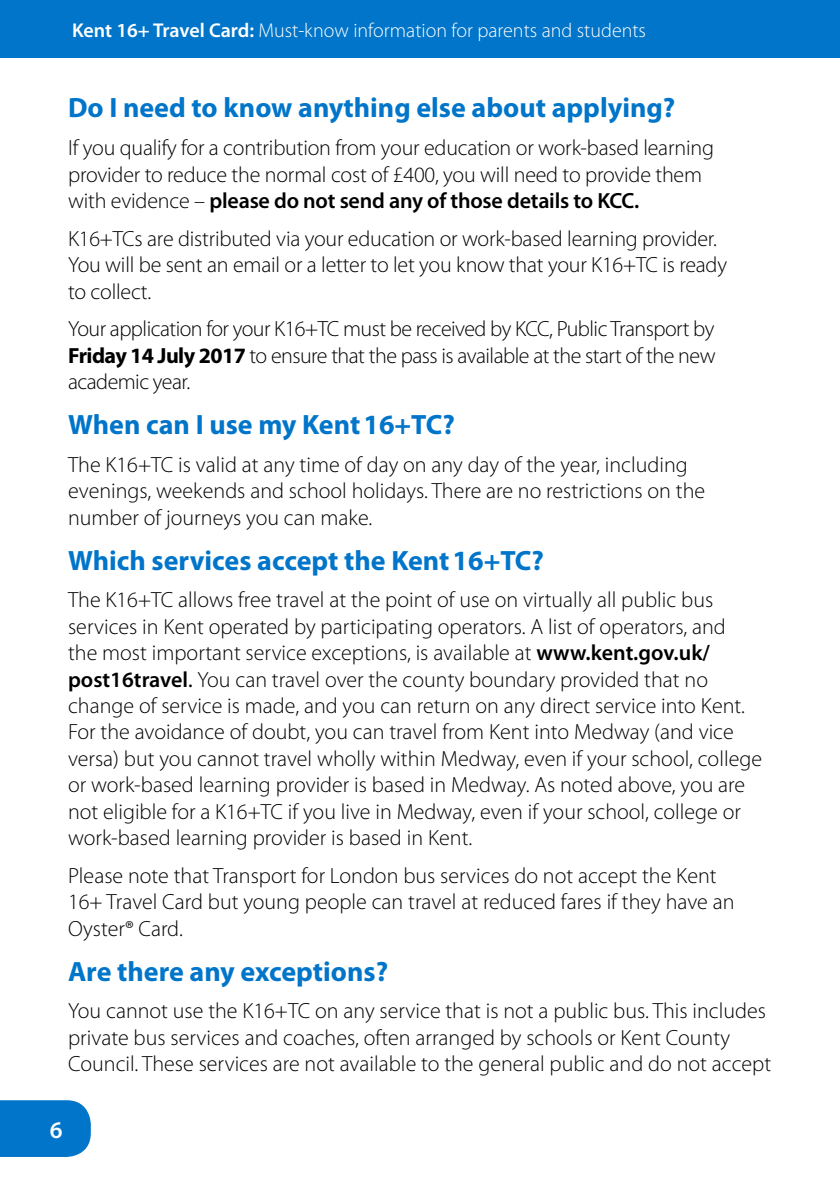
<style>
.page{position:relative;width:840px;height:1191px;background:#fff}
.page>*{position:absolute;margin:0;border:0;box-sizing:border-box;transform-origin:0 0}
.t1{font:700 28px "Myriad Pro";color:#0075c9}
.t2{font:600 24px "Myriad Pro";color:#fff}
.t3{font:300 22px/26.4px "Myriad Pro";color:#000}
.t4{font:300 20px "Myriad Pro";color:#fff}
.s1{font-weight:600}
.s2{font-weight:700}
.s3{font-weight:400}
</style>
<div class="page">
<div style="left:0;top:0;width:839px;height:58px;background:#0075c9"></div>
<div style="left:0;top:1100px;width:91px;height:57px;background:#0075c9"></div>
<p class="t4" style="left:72px;top:18px;width:575px"><span class="s1">Kent 16+ Travel Card:</span> Must-know information for parents and students</p>
<p class="t1" style="left:68px;top:90px;width:608px">Do I need to know anything else about applying?</p>
<p class="t3" style="left:68px;top:134px;width:647px">If you qualify for a contribution from your education or work-based learning provider to reduce the normal cost of £400, you will need to provide them with evidence – <span class="s1">please do not send any of those details to KCC.</span></p>
<p class="t3" style="left:68px;top:225px;width:660px">K16+TCs are distributed via your education or work-based learning provider.<br>You will be sent an email or a letter to let you know that your K16+TC is ready to collect.</p>
<p class="t3" style="left:68px;top:315px;width:648px;text-align:justify">Your application for your K16+TC must be received by KCC, Public Transport by <span class="s2">Friday 14 July 2017</span> to ensure that the pass is available at the start of the new academic year.</p>
<p class="t1" style="left:68px;top:406px;width:388px">When can I use my Kent 16+TC?</p>
<p class="t3" style="left:68px;top:451px;width:638px">The K16+TC is valid at any time of day on any day of the year, including evenings, weekends and school holidays. There are no restrictions on the number of journeys you can make.</p>
<p class="t1" style="left:68px;top:542px;width:477px">Which services accept the Kent 16+TC?</p>
<p class="t3" style="left:68px;top:586px;width:695px">The K16+TC allows free travel at the point of use on virtually all public bus services in Kent operated by participating operators. A list of operators, and<br>the most important service exceptions, is available at <span class="s1">www.kent.gov.uk/ post16travel</span><span class="s3">.</span> You can travel over the county boundary provided that no change of service is made, and you can return on any direct service into Kent.<br>For the avoidance of doubt, you can travel from Kent into Medway (and vice versa) but you cannot travel wholly within Medway, even if your school, college or work-based learning provider is based in Medway. As noted above, you are not eligible for a K16+TC if you live in Medway, even if your school, college or work-based learning provider is based in Kent.</p>
<p class="t3" style="left:68px;top:862px;width:667px">Please note that Transport for London bus services do not accept the Kent<br>16+ Travel Card but young people can travel at reduced fares if they have an<br>Oyster® Card.</p>
<p class="t1" style="left:68px;top:953px;width:321px">Are there any exceptions?</p>
<p class="t3" style="left:68px;top:997px;width:704px">You cannot use the K16+TC on any service that is not a public bus. This includes private bus services and coaches, often arranged by schools or Kent County<br>Council. These services are not available to the general public and do not accept</p>
<p class="t2" style="left:50px;top:1114px;width:14px">6</p>
</div>
